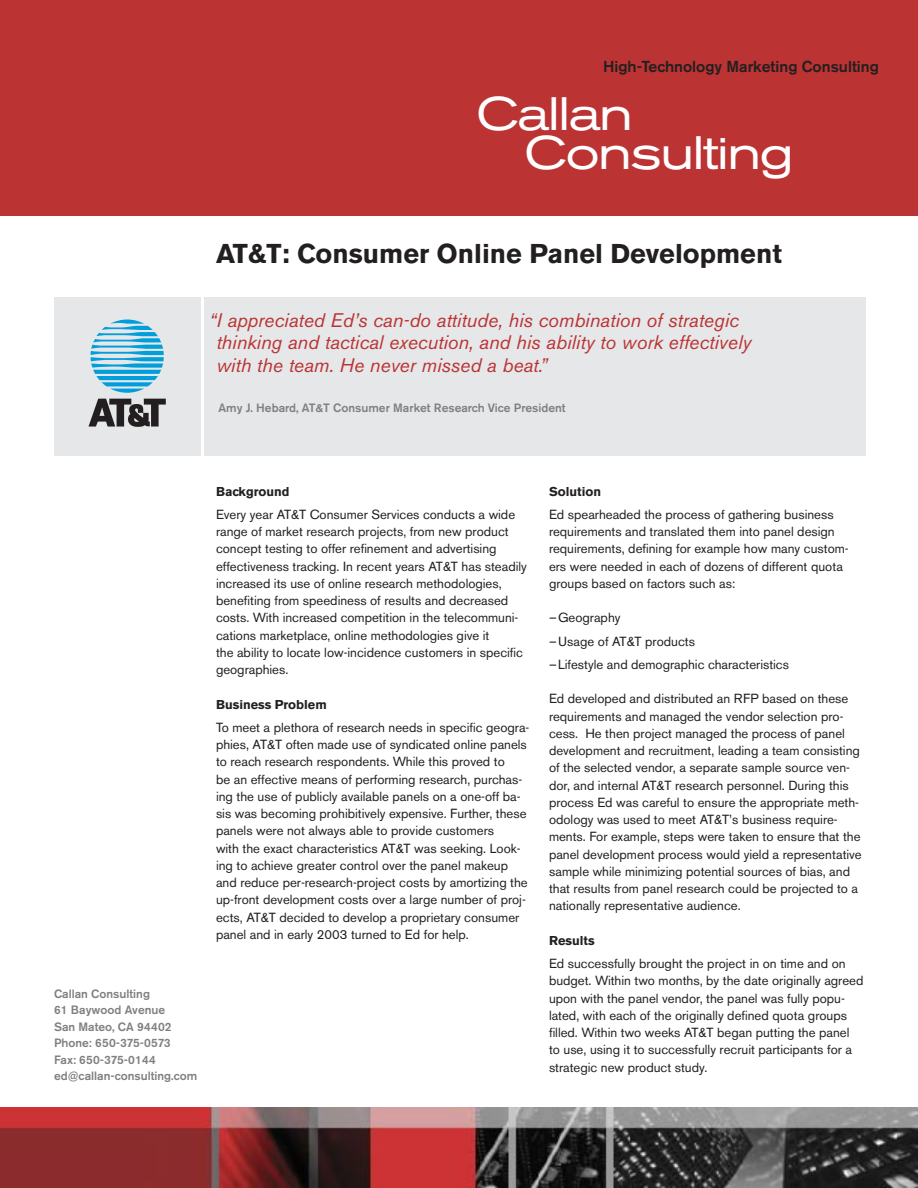
<style>
.page{position:relative;width:918px;height:1188px;background:#fff}
.page>*{position:absolute;margin:0;border:0;box-sizing:border-box;transform-origin:0 0}
.t1{font:expanded 46.5px "Akzidenz Grotesk BE";letter-spacing:-.03em;color:#fff}
.Heading{font:700 27px "Akzidenz Grotesk BE";color:#231f20}
.t2{font:italic 19.5px/22.5px "Akzidenz Grotesk BE";color:#b33}
.t3{font:500 15.75px "Akzidenz Grotesk BE";color:#231f20}
.Body{font:13.2px/17.2px "Akzidenz Grotesk BE";color:#231f20}
.Body_bullets{font:13.2px "Akzidenz Grotesk BE";color:#231f20}
.Body_Heading{font:700 12.75px "Akzidenz Grotesk BE";color:#231f20}
.Body-2{font:500 12px "Akzidenz Grotesk BE";color:#808080}
.Quote_names{font:500 12px "Akzidenz Grotesk BE";color:#808080}
.Body-3{font:500 12px "Akzidenz Grotesk BE";letter-spacing:.02em;color:#808080}
</style>
<div class="page">
<div style="left:0;top:0;width:918px;height:216px;background:#b33"></div>
<img style="left:0;top:1107px;width:918px;height:81px">
<div style="left:204px;top:297px;width:662px;height:159px;background:#e6e7e9"></div>
<div style="left:54px;top:297px;width:146px;height:159px;background:#e6e7e9"></div>
<svg style="left:91px;top:320px;width:73px;height:73px"></svg>
<svg style="left:88px;top:399px;width:78px;height:28px"></svg>
<p class="t3" style="left:603px;top:57px;width:277px">High-Technology Marketing Consulting</p>
<p class="t1" style="left:476px;top:87px;width:158px">Callan</p>
<p class="t1" style="left:525px;top:126px;width:271px">Consulting</p>
<p class="Heading" style="left:216px;top:238px;width:567px">AT&amp;T: Consumer Online Panel Development</p>
<p class="t2" style="left:216px;top:309px;width:537px;text-indent:-7px">“ I appreciated Ed’s can-do attitude, his combination of strategic thinking and tactical execution, and his ability to work effectively with the team. He never missed a beat.”</p>
<p class="Quote_names" style="left:218px;top:400px;width:349px">Amy J. Hebard, AT&amp;T Consumer Market Research Vice President</p>
<p class="Body-2" style="left:54px;top:986px;width:97px">Callan Consulting</p>
<p class="Body-2" style="left:54px;top:1002px;width:113px">61 Baywood Avenue</p>
<p class="Body-2" style="left:54px;top:1019px;width:119px">San Mateo, CA 94402</p>
<p class="Body-2" style="left:54px;top:1035px;width:118px">Phone: 650-375-0573</p>
<p class="Body-3" style="left:54px;top:1052px;width:103px">Fax: 650-375-0144</p>
<p class="Body-2" style="left:54px;top:1068px;width:145px">ed@callan-consulting.com</p>
<p class="Body_Heading" style="left:216px;top:484px;width:75px">Background</p>
<p class="Body" style="left:216px;top:506px;width:312px">Every year AT&amp;T Consumer Services conducts a wide range of market research projects, from new product concept testing to offer refinement and advertising effectiveness tracking. In recent years AT&amp;T has steadily increased its use of online research methodologies, benefiting from speediness of results and decreased costs. With increased competition in the telecommuni&shy;cations marketplace, online methodologies give it<br>the ability to locate low-incidence customers in specific geographies.</p>
<p class="Body_Heading" style="left:216px;top:697px;width:112px">Business Problem</p>
<p class="Body" style="left:216px;top:719px;width:315px">To meet a plethora of research needs in specific geogra&shy;phies, AT&amp;T often made use of syndicated online panels to reach research respondents. While this proved to<br>be an effective means of performing research, purchas&shy;ing the use of publicly available panels on a one-off ba&shy;sis was becoming prohibitively expensive. Further, these panels were not always able to provide customers<br>with the exact characteristics AT&amp;T was seeking. Look&shy;ing to achieve greater control over the panel makeup and reduce per-research-project costs by amortizing the up-front development costs over a large number of proj&shy;ects, AT&amp;T decided to develop a proprietary consumer panel and in early 2003 turned to Ed for help.</p>
<p class="Body_Heading" style="left:549px;top:484px;width:54px">Solution</p>
<p class="Body" style="left:549px;top:506px;width:301px">Ed spearheaded the process of gathering business requirements and translated them into panel design requirements, defining for example how many custom&shy;ers were needed in each of dozens of different quota groups based on factors such as:</p>
<p class="Body_bullets" style="left:549px;top:610px;width:73px">–Geography</p>
<p class="Body_bullets" style="left:549px;top:633px;width:148px">–Usage of AT&amp;T products</p>
<p class="Body" style="left:549px;top:656px;width:242px">–Lifestyle and demographic characteristics</p>
<p class="Body" style="left:549px;top:690px;width:314px">Ed developed and distributed an RFP based on these requirements and managed the vendor selection pro&shy;cess. He then project managed the process of panel development and recruitment, leading a team consisting of the selected vendor, a separate sample source ven&shy;dor, and internal AT&amp;T research personnel. During this process Ed was careful to ensure the appropriate meth&shy;odology was used to meet AT&amp;T’s business require&shy;ments. For example, steps were taken to ensure that the panel development process would yield a representative sample while minimizing potential sources of bias, and that results from panel research could be projected to a nationally representative audience.</p>
<p class="Body_Heading" style="left:549px;top:933px;width:47px">Results</p>
<p class="Body" style="left:549px;top:955px;width:316px">Ed successfully brought the project in on time and on budget. Within two months, by the date originally agreed upon with the panel vendor, the panel was fully popu&shy;lated, with each of the originally defined quota groups filled. Within two weeks AT&amp;T began putting the panel to use, using it to successfully recruit participants for a strategic new product study.</p>
</div>
